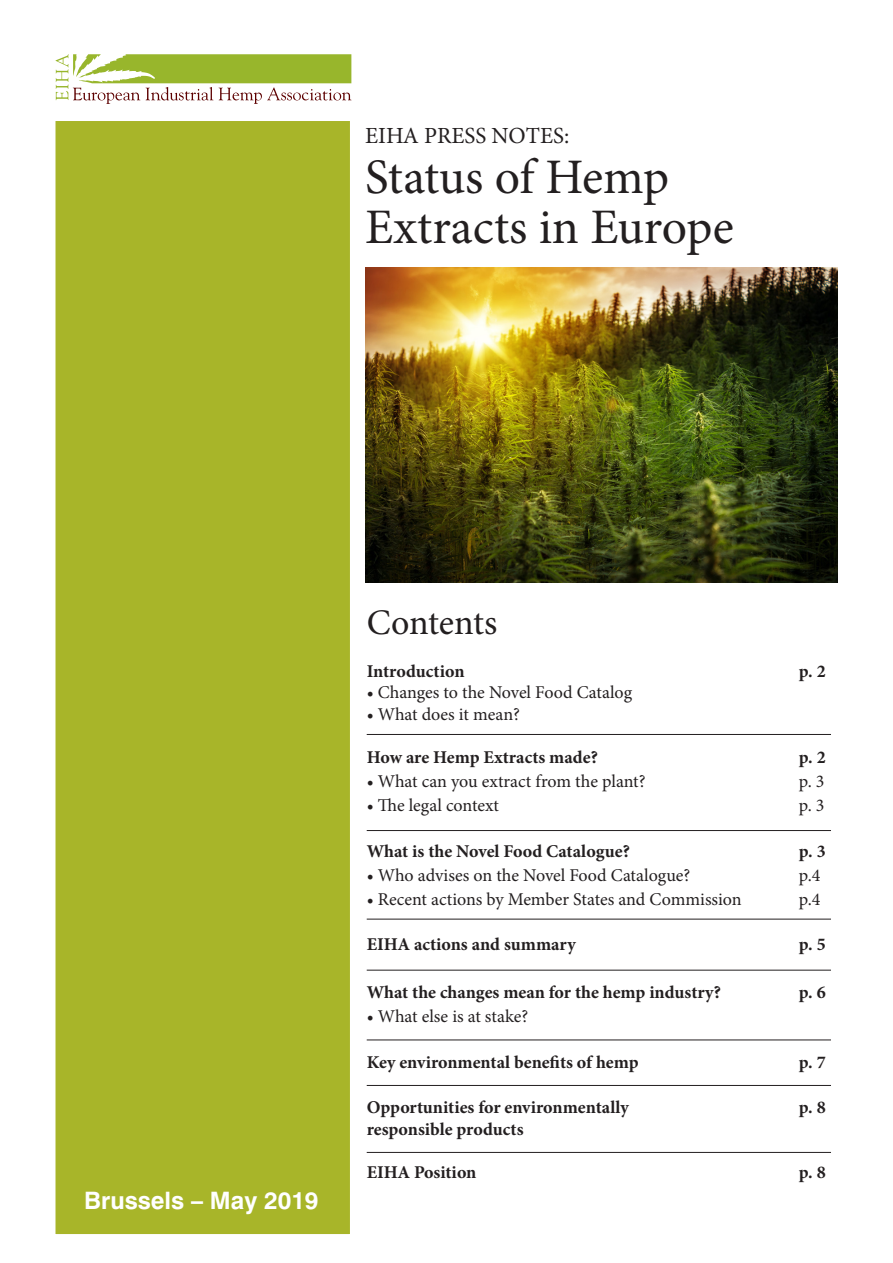
<style>
.page{position:relative;width:893px;height:1263px;background:#fff}
.page>*{position:absolute;margin:0;border:0;box-sizing:border-box;transform-origin:0 0}
.t1{font:49.65px "Minion Pro";color:#231f20}
.t2{font:36px "Minion Pro";letter-spacing:-.005em;color:#231f20}
.t3{font:700 24px "Swiss 721 PL";color:#fff}
.t4{font:23.1px "Minion Pro";color:#231f20}
.t5{font:700 18px "Minion Pro";color:#231f20}
.t6{font:18px "Minion Pro";letter-spacing:-.005em;color:#231f20}
</style>
<div class="page">
<svg style="left:56px;top:54px;width:295px;height:50px"></svg>
<div style="left:54px;top:119px;width:297px;height:1116px;background:#a8b529;border:2px solid #fff"></div>
<img style="left:365px;top:267px;width:472px;height:315px">
<hr style="left:367px;top:734px;width:464px;height:1px;background:#231f20">
<hr style="left:367px;top:830px;width:464px;height:1px;background:#231f20">
<hr style="left:367px;top:919px;width:464px;height:1px;background:#231f20">
<hr style="left:367px;top:970px;width:464px;height:1px;background:#231f20">
<hr style="left:367px;top:1040px;width:464px;height:1px;background:#231f20">
<hr style="left:367px;top:1085px;width:464px;height:1px;background:#231f20">
<hr style="left:367px;top:1152px;width:464px;height:1px;background:#231f20">
<p class="t4" style="left:365px;top:120px;width:206px">EIHA PRESS NOTES:</p>
<p class="t1" style="left:365px;top:144px;width:305px">Status of Hemp</p>
<p class="t1" style="left:365px;top:194px;width:370px">Extracts in Europe</p>
<p class="t3" style="left:84px;top:1185px;width:236px">Brussels – May 2019</p>
<p class="t2" style="left:367px;top:599px;width:132px">Contents</p>
<p class="t5" style="left:367px;top:658px;width:99px">Introduction</p>
<p class="t5" style="left:799px;top:658px;width:28px">p. 2</p>
<p class="t6" style="left:367px;top:680px;width:267px">• Changes to the Novel Food Catalog</p>
<p class="t6" style="left:367px;top:702px;width:155px">• What does it mean?</p>
<p class="t5" style="left:367px;top:744px;width:233px">How are Hemp Extracts made?</p>
<p class="t5" style="left:799px;top:744px;width:28px">p. 2</p>
<p class="t6" style="left:367px;top:769px;width:280px">• What can you extract from the plant?</p>
<p class="t6" style="left:799px;top:769px;width:27px">p. 3</p>
<p class="t6" style="left:367px;top:793px;width:134px">• The legal context</p>
<p class="t6" style="left:799px;top:793px;width:27px">p. 3</p>
<p class="t5" style="left:367px;top:838px;width:265px">What is the Novel Food Catalogue?</p>
<p class="t5" style="left:799px;top:838px;width:28px">p. 3</p>
<p class="t6" style="left:367px;top:863px;width:325px">• Who advises on the Novel Food Catalogue?</p>
<p class="t6" style="left:799px;top:863px;width:23px">p.4</p>
<p class="t6" style="left:367px;top:887px;width:377px">• Recent actions by Member States and Commission</p>
<p class="t6" style="left:799px;top:887px;width:23px">p.4</p>
<p class="t5" style="left:367px;top:932px;width:210px">EIHA actions and summary</p>
<p class="t5" style="left:799px;top:932px;width:28px">p. 5</p>
<p class="t5" style="left:367px;top:980px;width:356px">What the changes mean for the hemp industry?</p>
<p class="t5" style="left:799px;top:980px;width:28px">p. 6</p>
<p class="t6" style="left:367px;top:1004px;width:163px">• What else is at stake?</p>
<p class="t5" style="left:367px;top:1049px;width:273px">Key environmental benefits of hemp</p>
<p class="t5" style="left:799px;top:1049px;width:28px">p. 7</p>
<p class="t5" style="left:367px;top:1095px;width:264px">Opportunities for environmentally</p>
<p class="t5" style="left:799px;top:1095px;width:28px">p. 8</p>
<p class="t5" style="left:367px;top:1116px;width:158px">responsible products</p>
<p class="t5" style="left:367px;top:1160px;width:111px">EIHA Position</p>
<p class="t5" style="left:799px;top:1160px;width:28px">p. 8</p>
</div>
